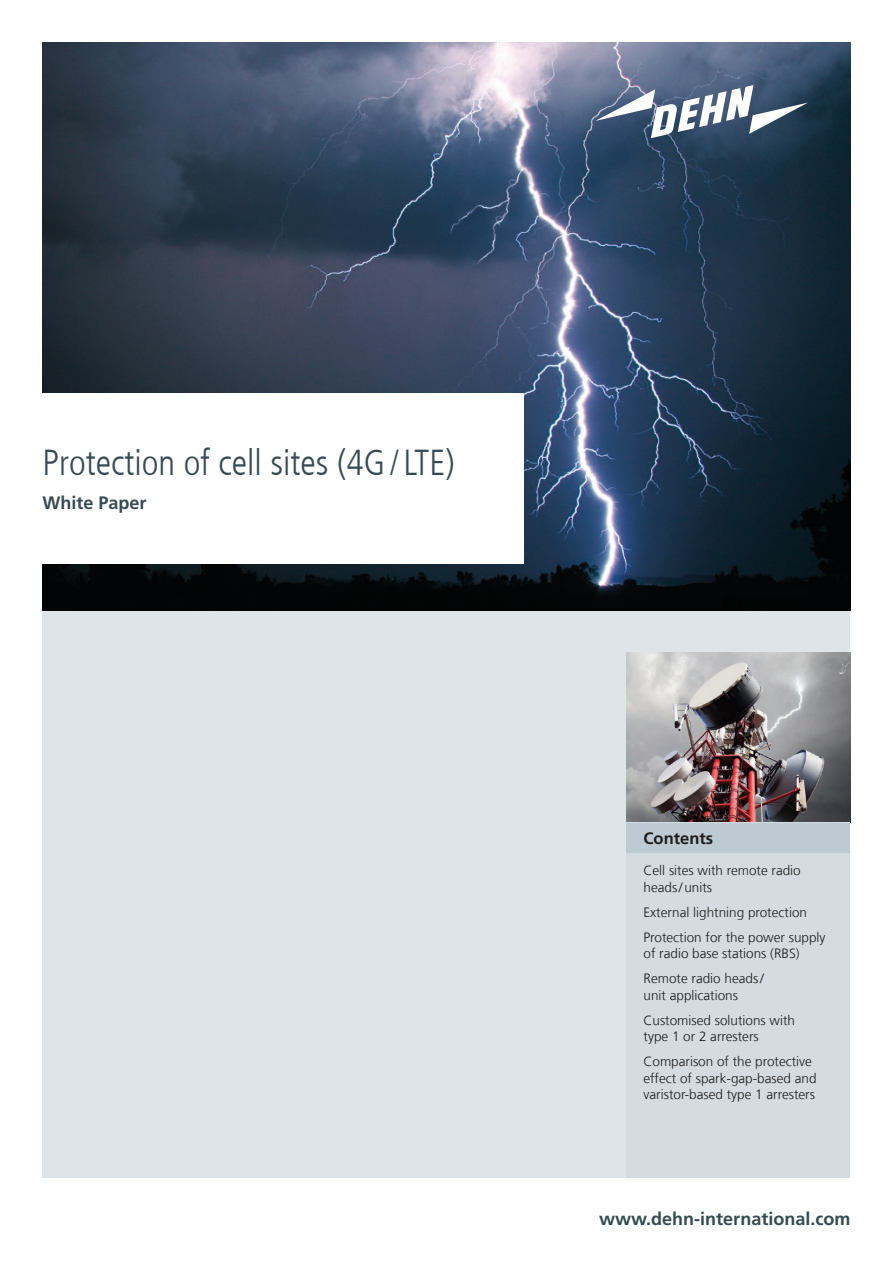
<style>
.page{position:relative;width:893px;height:1263px;background:#fff}
.page>*{position:absolute;margin:0;border:0;box-sizing:border-box;transform-origin:0 0}
.t1{font:300 condensed 36px "Frutiger LT Com";color:#354b54}
.t2{font:700 18px "Frutiger LT Com";color:#354b54}
.t3{font:700 16.5px "Frutiger LT Com";color:#1d1d1b}
.t4{font:300 13.5px/25px "Frutiger LT Com";color:#1d1d1b}
</style>
<div class="page">
<div style="left:43px;top:43px;width:807px;height:1135px;background:#dee5e9"></div>
<img style="left:43px;top:43px;width:807px;height:567px">
<img style="left:626px;top:653px;width:224px;height:169px">
<div style="left:0;top:393px;width:523px;height:170px;background:#fff"></div>
<div style="left:626px;top:823px;width:224px;height:355px;background:#d4dce2"></div>
<div style="left:626px;top:823px;width:224px;height:29px;background:#becad1"></div>
<svg style="left:595px;top:85px;width:213px;height:53px;background:#6f8095"></svg>
<h1 class="t1" style="left:43px;top:442px;width:414px">Protection of cell sites (4G/LTE)</h1>
<h2 class="t2" style="left:43px;top:492px;width:106px">White Paper</h2>
<p class="t3" style="left:643px;top:828px;width:71px">Contents</p>
<p class="t4" style="left:643px;top:862px;width:159px;line-height:16.5px">Cell sites with remote radio heads/units</p>
<p class="t4" style="left:643px;top:899px;width:184px">External lightning protection<br>Protection for the power supply</p>
<p class="t4" style="left:643px;top:941px;width:158px">of radio base stations (RBS)<br>Remote radio heads/</p>
<p class="t4" style="left:643px;top:982px;width:153px">unit applications<br>Customised solutions with</p>
<p class="t4" style="left:643px;top:1024px;width:170px">type 1 or 2 arresters<br>Comparison of the protective</p>
<p class="t4" style="left:643px;top:1070px;width:175px;line-height:16.5px">effect of spark-gap-based and varistor-based type 1 arresters</p>
<h2 class="t2" style="left:599px;top:1209px;width:253px">www.dehn-international.com</h2>
</div>
